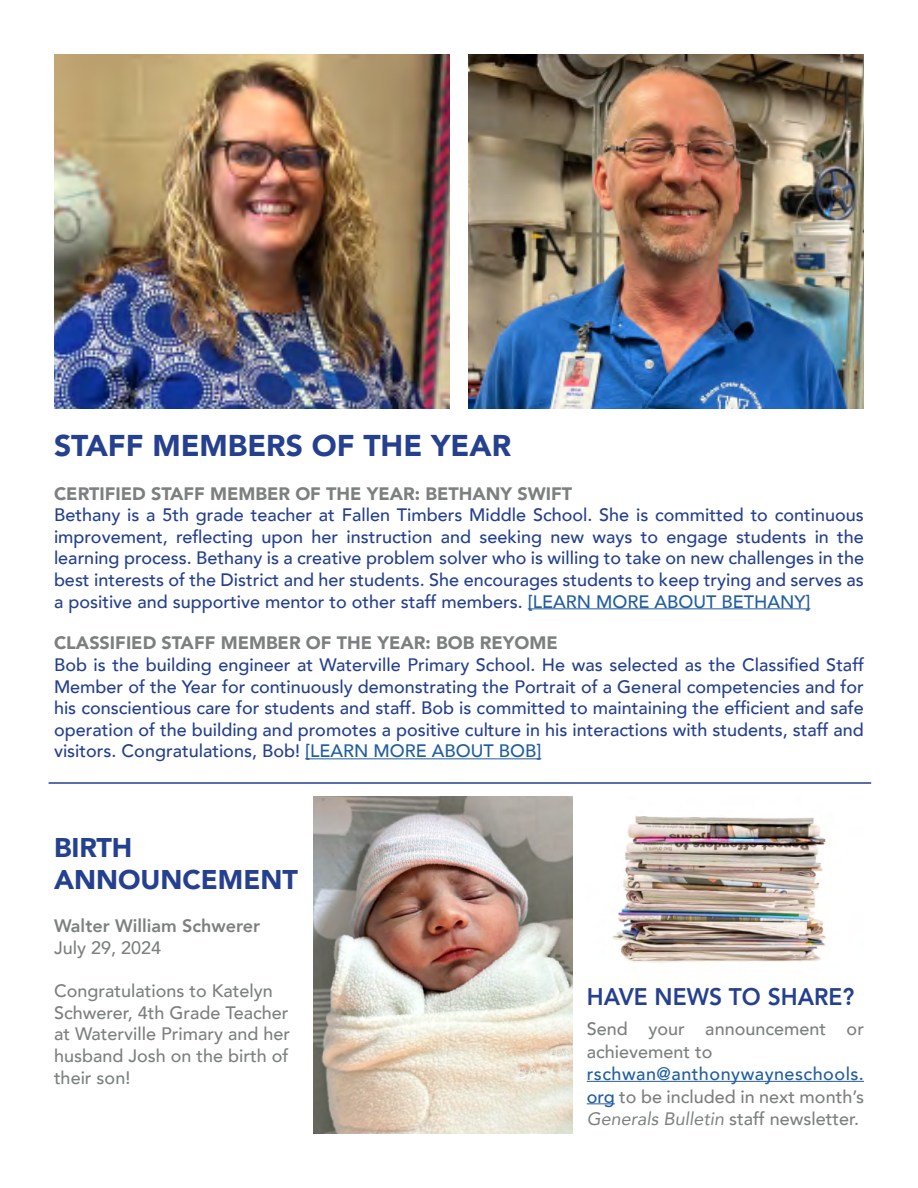
<style>
.page{position:relative;width:918px;height:1188px;background:#fff}
.page>*{position:absolute;margin:0;border:0;box-sizing:border-box;transform-origin:0 0}
.t1{font:900 30px "Avenir";color:#25408f}
.t2{font:900 27px/32.4px "Avenir";color:#25408f}
.t3{font:800 24px "Avenir";color:#25408f;scale:.95 1}
.t4{font:500 18px/21.6px "Avenir";color:#25408f;text-align:justify}
.t5{font:500 18px/21.6px "Avenir";color:#7d8080}
.t6{font:900 18px "Avenir";color:#7d8080}
.t7{font:800 18px "Avenir";color:#7d8080}
.s1{color:#215e9e}
.s2{font-weight:400;font-style:italic}
</style>
<div class="page">
<hr style="left:528px;top:608px;width:282px;height:1px;background:#215e9e">
<hr style="left:305px;top:758px;width:236px;height:1px;background:#215e9e">
<img style="left:313px;top:796px;width:259px;height:338px">
<hr style="left:587px;top:1081px;width:277px;height:1px;background:#215e9e">
<svg style="left:587px;top:1103px;width:28px;height:1px"></svg>
<img style="left:611px;top:816px;width:215px;height:147px">
<img style="left:54px;top:54px;width:396px;height:355px">
<img style="left:468px;top:54px;width:396px;height:355px">
<hr style="left:49px;top:782px;width:822px;height:2px;background:#25408f">
<h1 class="t1" style="left:54px;top:420px;width:459px">STAFF MEMBERS OF THE YEAR</h1>
<p class="t6" style="left:54px;top:478px;width:520px">CERTIFIED STAFF MEMBER OF THE YEAR: BETHANY SWIFT</p>
<p class="t4" style="left:54px;top:503px;width:812px">Bethany is a 5th grade teacher at Fallen Timbers Middle School. She is committed to continuous improvement, reflecting upon her instruction and seeking new ways to engage students in the learning process. Bethany is a creative problem solver who is willing to take on new challenges in the best interests of the District and her students. She encourages students to keep trying and serves as a positive and supportive mentor to other staff members. <span class="s1">[LEARN MORE ABOUT BETHANY]</span></p>
<p class="t6" style="left:54px;top:628px;width:505px">CLASSIFIED STAFF MEMBER OF THE YEAR: BOB REYOME</p>
<p class="t4" style="left:54px;top:653px;width:811px">Bob is the building engineer at Waterville Primary School. He was selected as the Classified Staff Member of the Year for continuously demonstrating the Portrait of a General competencies and for his conscientious care for students and staff. Bob is committed to maintaining the efficient and safe operation of the building and promotes a positive culture in his interactions with students, staff and visitors. Congratulations, Bob! <span class="s1">[LEARN MORE ABOUT BOB]</span></p>
<h2 class="t2" style="left:54px;top:831px;width:245px">BIRTH<br>ANNOUNCEMENT</h2>
<p class="t7" style="left:54px;top:912px;width:208px">Walter William Schwerer</p>
<p class="t5" style="left:54px;top:936px;width:109px">July 29, 2024</p>
<p class="t5" style="left:54px;top:979px;width:238px">Congratulations to Katelyn<br>Schwerer, 4th Grade Teacher at Waterville Primary and her husband Josh on the birth of their son!</p>
<h3 class="t3" style="left:587px;top:978px;width:283px">HAVE NEWS TO SHARE?</h3>
<p class="t5" style="left:587px;top:1017px;width:279px;line-height:22.5px">Send your announcement or achievement to</p>
<p class="t5" style="left:587px;top:1062px;width:279px;line-height:22.5px;text-align:justify"><span class="s1">rschwan@anthonywayneschools. org</span> to be included in next month’s <span class="s2">Generals Bulletin</span> staff newsletter.</p>
</div>
